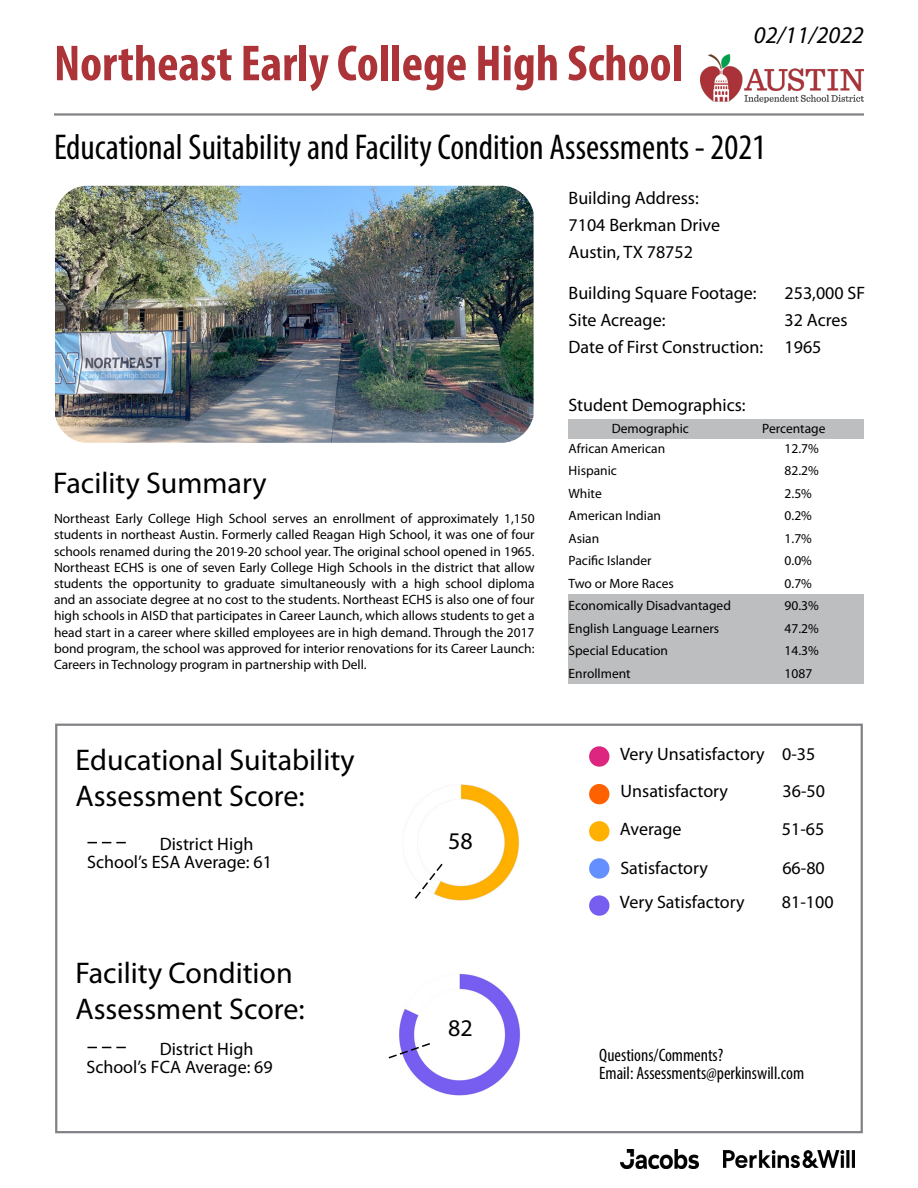
<style>
.page{position:relative;width:918px;height:1188px;background:#fff}
.page>*{position:absolute;margin:0;border:0;box-sizing:border-box;transform-origin:0 0}
.t1{font:700 condensed 51px "Myriad Pro";color:#ac3438}
.t2{font:condensed 36px "Myriad Pro";color:#000}
.t3{font:30px/36px "Myriad Pro";color:#000}
.t4{font:italic 24px "Myriad Pro";color:#000}
.t5{font:24px "Myriad Pro";color:#000}
.t6{font:18px/27px "Myriad Pro";color:#000}
.t7{font:condensed 18px/18px "Myriad Pro";color:#000}
.t8{font:13.5px/16.2px "Myriad Pro";color:#000;text-align:justify}
</style>
<div class="page">
<div style="left:568px;top:420px;width:296px;height:19px;background:#bcbec0"></div>
<div style="left:568px;top:594px;width:296px;height:90px;background:#bcbec0"></div>
<img style="left:701px;top:54px;width:162px;height:48px">
<hr style="left:54px;top:113px;width:810px;height:3px;background:#808285">
<img style="left:55px;top:186px;width:479px;height:257px">
<svg style="left:55px;top:723px;width:808px;height:411px"></svg>
<svg style="left:413px;top:862px;width:31px;height:38px"></svg>
<svg style="left:87px;top:842px;width:39px;height:1px"></svg>
<svg style="left:387px;top:1042px;width:45px;height:18px"></svg>
<svg style="left:87px;top:1047px;width:39px;height:1px"></svg>
<div style="left:589px;top:746px;width:20px;height:21px;background:#dc267f;border-radius:50%"></div>
<div style="left:589px;top:784px;width:20px;height:20px;background:#fe6100;border-radius:50%"></div>
<div style="left:589px;top:821px;width:20px;height:20px;background:#ffb000;border-radius:50%"></div>
<div style="left:589px;top:858px;width:20px;height:21px;background:#648fff;border-radius:50%"></div>
<div style="left:589px;top:895px;width:20px;height:21px;background:#785ef0;border-radius:50%"></div>
<img style="left:621px;top:1150px;width:78px;height:19px">
<img style="left:723px;top:1151px;width:131px;height:16px">
<h1 class="t1" style="left:54px;top:31px;width:631px">Northeast Early College High School</h1>
<h3 class="t4" style="left:754px;top:20px;width:112px">02/11/2022</h3>
<h2 class="t2" style="left:54px;top:126px;width:714px">Educational Suitability and Facility Condition Assessments - 2021</h2>
<h3 class="t6" style="left:569px;top:184px;width:153px">Building Address:<br>7104 Berkman Drive<br>Austin, TX 78752</h3>
<h3 class="t6" style="left:569px;top:279px;width:190px">Building Square Footage:</h3>
<h3 class="t6" style="left:785px;top:279px;width:82px">253,000 SF</h3>
<h3 class="t6" style="left:569px;top:306px;width:98px">Site Acreage:</h3>
<h3 class="t6" style="left:569px;top:306px;width:280px;text-indent:216px">32 Acres<br>Date of First Construction: 1965</h3>
<h3 class="t6" style="left:568px;top:391px;width:179px">Student Demographics:</h3>
<h3 class="t3" style="left:53px;top:465px;width:215px">Facility Summary</h3>
<p class="t8" style="left:54px;top:510px;width:482px">Northeast Early College High School serves an enrollment of approximately 1,150 students in northeast Austin. Formerly called Reagan High School, it was one of four schools renamed during the 2019-20 school year. The original school opened in 1965.<br>Northeast ECHS is one of seven Early College High Schools in the district that allow students the opportunity to graduate simultaneously with a high school diploma and an associate degree at no cost to the students. Northeast ECHS is also one of four high schools in AISD that participates in Career Launch, which allows students to get a head start in a career where skilled employees are in high demand. Through the 2017 bond program, the school was approved for interior renovations for its Career Launch:<br>Careers in Technology program in partnership with Dell.</p>
<h3 class="t3" style="left:76px;top:742px;width:281px">Educational Suitability<br>Assessment Score:</h3>
<h3 class="t6" style="left:87px;top:834px;width:186px;line-height:18px;text-indent:73px">District High<br>School’s ESA Average: 61</h3>
<h3 class="t3" style="left:76px;top:954px;width:231px">Facility Condition<br>Assessment Score:</h3>
<h3 class="t6" style="left:86px;top:1039px;width:188px;line-height:18px;text-indent:73px">District High<br>School’s FCA Average: 69</h3>
<h3 class="t5" style="left:448px;top:826px;width:26px">58</h3>
<h3 class="t5" style="left:448px;top:1013px;width:26px">82</h3>
<p class="t8" style="left:612px;top:421px;width:79px">Demographic</p>
<p class="t8" style="left:762px;top:421px;width:65px">Percentage</p>
<p class="t8" style="left:569px;top:440px;width:98px">African American</p>
<p class="t8" style="left:785px;top:440px;width:36px">12.7%</p>
<p class="t8" style="left:569px;top:463px;width:50px">Hispanic</p>
<p class="t8" style="left:785px;top:463px;width:36px">82.2%</p>
<p class="t8" style="left:569px;top:485px;width:35px">White</p>
<p class="t8" style="left:785px;top:485px;width:29px">2.5%</p>
<p class="t8" style="left:569px;top:508px;width:94px">American Indian</p>
<p class="t8" style="left:785px;top:508px;width:29px">0.2%</p>
<p class="t8" style="left:569px;top:530px;width:32px">Asian</p>
<p class="t8" style="left:785px;top:530px;width:29px">1.7%</p>
<p class="t8" style="left:569px;top:553px;width:85px">Pacific Islander</p>
<p class="t8" style="left:785px;top:553px;width:29px">0.0%</p>
<p class="t8" style="left:569px;top:575px;width:107px">Two or More Races</p>
<p class="t8" style="left:785px;top:575px;width:29px">0.7%</p>
<p class="t8" style="left:569px;top:598px;width:164px">Economically Disadvantaged</p>
<p class="t8" style="left:785px;top:598px;width:36px">90.3%</p>
<p class="t8" style="left:569px;top:620px;width:152px">English Language Learners</p>
<p class="t8" style="left:785px;top:620px;width:36px">47.2%</p>
<p class="t8" style="left:569px;top:643px;width:101px">Special Education</p>
<p class="t8" style="left:785px;top:643px;width:36px">14.3%</p>
<p class="t8" style="left:569px;top:665px;width:64px">Enrollment</p>
<p class="t8" style="left:785px;top:665px;width:29px">1087</p>
<h3 class="t6" style="left:620px;top:736px;width:197px;line-height:37px">Very Unsatisfactory 0-35<br>Unsatisfactory</h3>
<h3 class="t6" style="left:783px;top:778px;width:44px">36-50</h3>
<h3 class="t6" style="left:620px;top:815px;width:63px">Average</h3>
<h3 class="t6" style="left:782px;top:815px;width:44px">51-65</h3>
<h3 class="t6" style="left:620px;top:854px;width:89px">Satisfactory</h3>
<h3 class="t6" style="left:782px;top:854px;width:44px">66-80</h3>
<h3 class="t6" style="left:620px;top:888px;width:126px">Very Satisfactory</h3>
<h3 class="t6" style="left:782px;top:888px;width:53px">81-100</h3>
<h3 class="t7" style="left:599px;top:1046px;width:206px">Questions/Comments?<br>Email: Assessments@perkinswill.com</h3>
</div>
